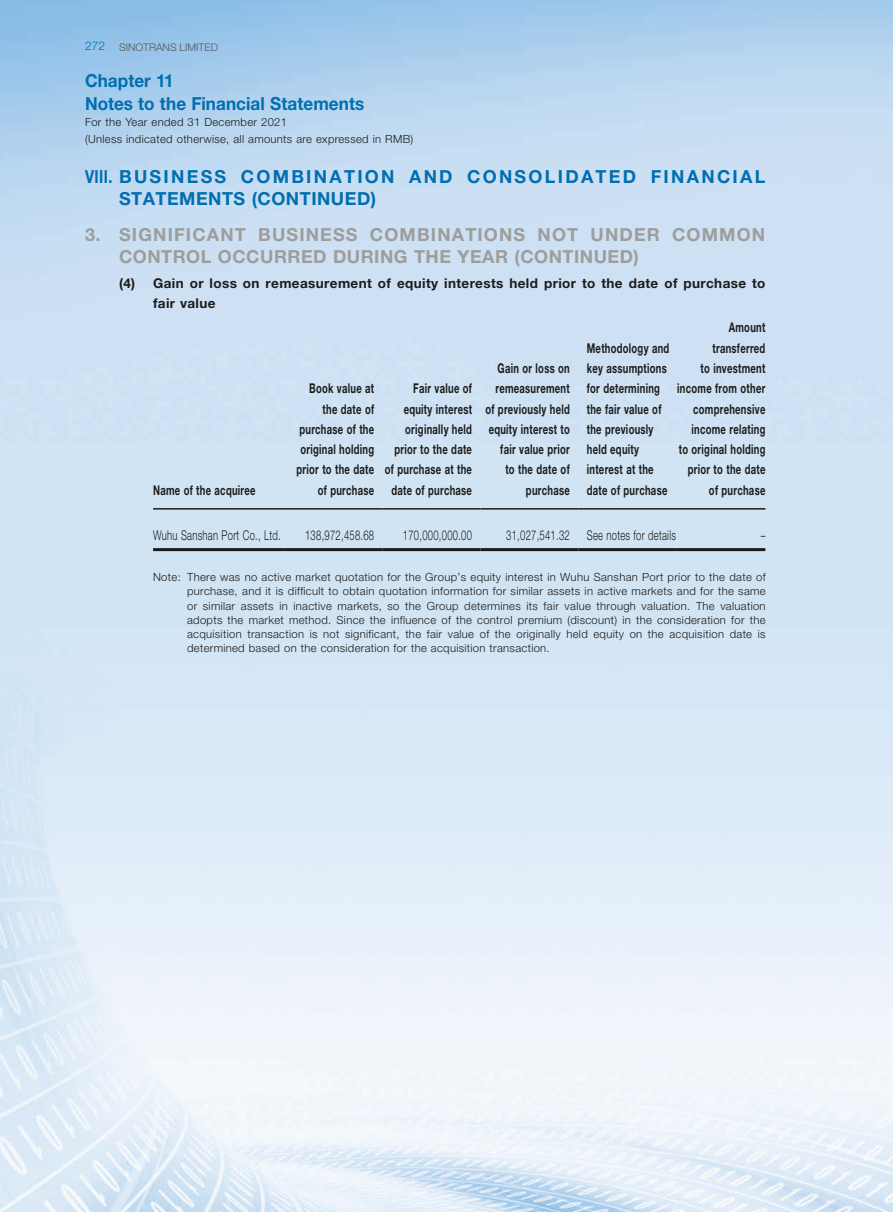
<style>
.page{position:relative;width:893px;height:1212px;background:#fff}
.page>*{position:absolute;margin:0;border:0;box-sizing:border-box;transform-origin:0 0}
.t1{font:700 18px/22.5px "Helvetica Neue LT Std";letter-spacing:.065em;color:#9d9d9c}
.t2{font:700 18px/22.5px "Helvetica Neue LT Std";letter-spacing:.125em;color:#006eb0;scale:.8 1}
.t3{font:700 18px/22.5px "Helvetica Neue LT Std";letter-spacing:.005em;color:#006eb0;scale:.95 1}
.t4{font:700 13.5px/20.2px "Helvetica Neue LT Std";letter-spacing:.03em;color:#1c1c1b;text-align:right;scale:.7 1}
.t5{font:700 13.5px/20.2px "Helvetica Neue LT Std";letter-spacing:.03em;color:#1c1c1b}
.t6{font:300 13.5px "Helvetica Neue LT Std";letter-spacing:.03em;color:#1c1c1b;scale:.7 1}
.t7{font:300 11.25px/14.2px "Helvetica Neue LT Std";letter-spacing:.03em;color:#1c1c1b}
.t8{font:300 10.5px "Helvetica Neue LT Std";color:#575756}
.s1{font-size:12px;color:#006eb0}
</style>
<div class="page">
<hr style="left:153px;top:508px;width:132px;height:2px;background:#1c1c1b">
<hr style="left:285px;top:508px;width:98px;height:2px;background:#1c1c1b">
<hr style="left:383px;top:508px;width:97px;height:2px;background:#1c1c1b">
<hr style="left:480px;top:508px;width:98px;height:2px;background:#1c1c1b">
<hr style="left:578px;top:508px;width:98px;height:2px;background:#1c1c1b">
<hr style="left:676px;top:508px;width:89px;height:2px;background:#1c1c1b">
<hr style="left:153px;top:548px;width:132px;height:3px;background:#1c1c1b">
<hr style="left:285px;top:548px;width:98px;height:3px;background:#1c1c1b">
<hr style="left:383px;top:548px;width:97px;height:3px;background:#1c1c1b">
<hr style="left:480px;top:548px;width:98px;height:3px;background:#1c1c1b">
<hr style="left:578px;top:548px;width:98px;height:3px;background:#1c1c1b">
<hr style="left:676px;top:548px;width:89px;height:3px;background:#1c1c1b">
<p class="t8" style="left:85px;top:40px;width:134px"><span class="s1">272</span> SINOTRANS LIMITED</p>
<h1 class="t3" style="left:85px;top:69px;width:296px">Chapter 11<br>Notes to the Financial Statements</h1>
<p class="t7" style="left:85px;top:114px;width:330px;line-height:16.5px">For the Year ended 31 December 2021<br>(Unless indicated otherwise, all amounts are expressed in RMB)</p>
<h1 class="t2" style="left:119px;top:165px;width:809px;text-indent:-34px">VIII. BUSINESS COMBINATION AND CONSOLIDATED FINANCIAL<br>STATEMENTS (CONTINUED)</h1>
<h1 class="t1" style="left:119px;top:223px;width:648px;text-indent:-34px">3. SIGNIFICANT BUSINESS COMBINATIONS NOT UNDER COMMON<br>CONTROL OCCURRED DURING THE YEAR (CONTINUED)</h1>
<p class="t5" style="left:153px;top:272px;width:614px;text-indent:-34px">(4) Gain or loss on remeasurement of equity interests held prior to the date of purchase to fair value</p>
<p class="t4" style="left:153px;top:479px;width:148px">Name of the acquiree</p>
<p class="t4" style="left:297px;top:378px;width:112px">Book value at the date of purchase of the original holding prior to the date of purchase</p>
<p class="t4" style="left:385px;top:378px;width:126px">Fair value of equity interest originally held prior to the date of purchase at the date of purchase</p>
<p class="t4" style="left:485px;top:358px;width:122px">Gain or loss on remeasurement of previously held equity interest to fair value prior<br>to the date of purchase</p>
<p class="t4" style="left:587px;top:337px;width:119px;text-align:left">Methodology and key assumptions for determining the fair value of the previously held equity interest at the date of purchase</p>
<p class="t4" style="left:677px;top:317px;width:128px">Amount transferred<br>to investment income from other comprehensive income relating<br>to original holding prior to the date of purchase</p>
<p class="t6" style="left:153px;top:527px;width:184px">Wuhu Sanshan Port Co., Ltd.</p>
<p class="t6" style="left:305px;top:527px;width:100px">138,972,458.68</p>
<p class="t6" style="left:403px;top:527px;width:100px">170,000,000.00</p>
<p class="t6" style="left:506px;top:527px;width:92px">31,027,541.32</p>
<p class="t6" style="left:587px;top:527px;width:129px">See notes for details</p>
<p class="t6" style="left:761px;top:527px;width:8px">–</p>
<p class="t7" style="left:187px;top:570px;width:580px;text-align:justify;text-indent:-34px">Note: There was no active market quotation for the Group’s equity interest in Wuhu Sanshan Port prior to the date of purchase, and it is difficult to obtain quotation information for similar assets in active markets and for the same or similar assets in inactive markets, so the Group determines its fair value through valuation. The valuation adopts the market method. Since the influence of the control premium (discount) in the consideration for the acquisition transaction is not significant, the fair value of the originally held equity on the acquisition date is determined based on the consideration for the acquisition transaction.</p>
</div>
